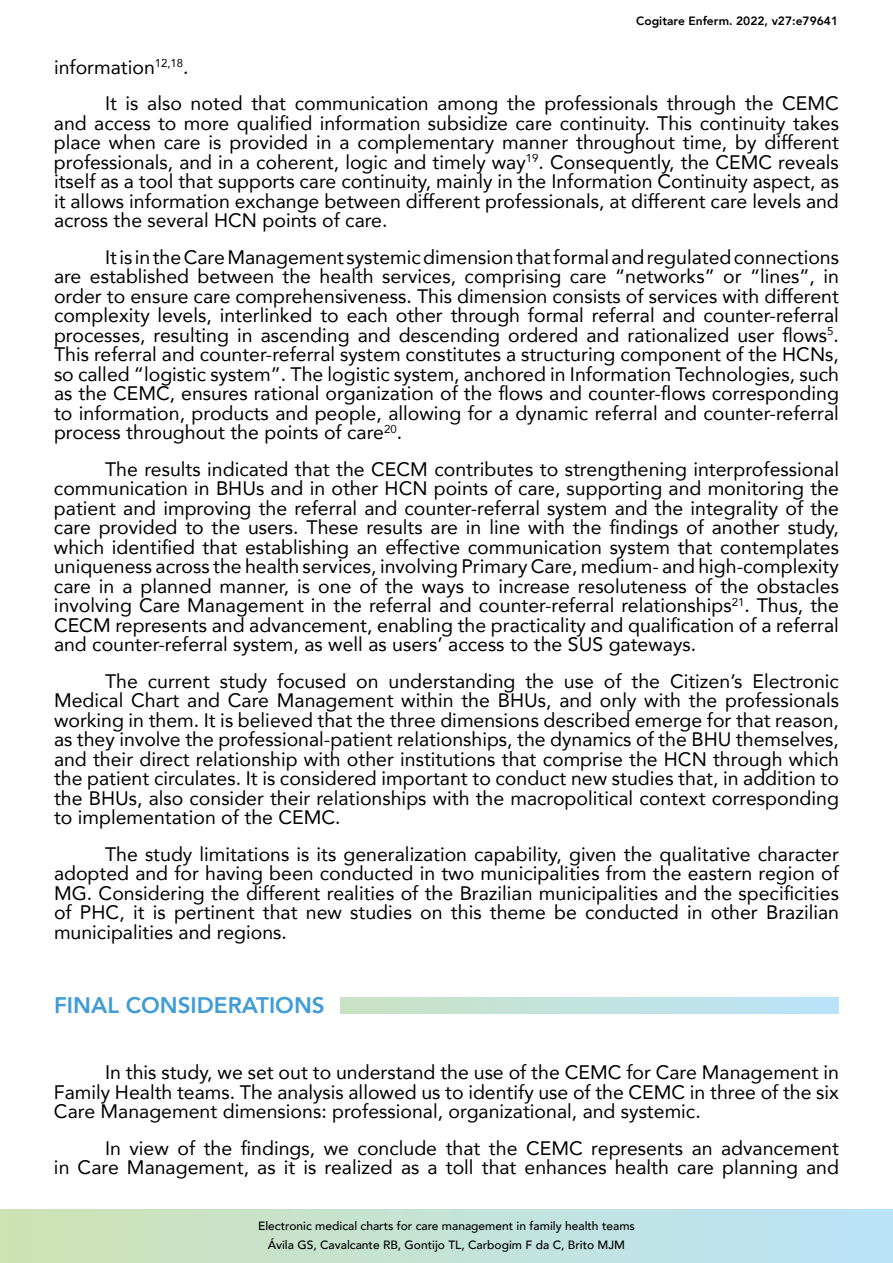
<style>
.page{position:relative;width:893px;height:1263px;background:#fff}
.page>*{position:absolute;margin:0;border:0;box-sizing:border-box;transform-origin:0 0}
.t1{font:800 22.5px "Avenir";color:#409cd4}
.t2{font:19.5px/19.5px "Avenir";color:#000;text-align:justify}
.t3{font:500 12px/18.6px "Avenir";color:#000;text-align:center}
.t4{font:800 12px "Avenir";color:#000}
</style>
<div class="page">
<svg style="left:0;top:1209px;width:893px;height:54px;background:#c4e2d6"></svg>
<div style="left:340px;top:997px;width:499px;height:16px;background:linear-gradient(to right,#cae2c4,#bae3fb)"></div>
<p class="t4" style="left:636px;top:12px;width:203px">Cogitare Enferm. 2022, v27:e79641</p>
<p class="t2" style="left:105px;top:48px;width:735px;line-height:36.5px;text-indent:-51px">information<sup>12,18</sup>.<br>It is also noted that communication among the professionals through the CEMC</p>
<p class="t2" style="left:54px;top:112px;width:786px">and access to more qualified information subsidize care continuity. This continuity takes place when care is provided in a complementary manner throughout time, by different professionals, and in a coherent, logic and timely way<sup>19</sup>. Consequently, the CEMC reveals itself as a tool that supports care continuity, mainly in the Information Continuity aspect, as it allows information exchange between different professionals, at different care levels and across the several HCN points of care.</p>
<p class="t2" style="left:54px;top:246px;width:787px;text-indent:51px">It is in the Care Management systemic dimension that formal and regulated connections are established between the health services, comprising care “networks” or “lines”, in order to ensure care comprehensiveness. This dimension consists of services with different complexity levels, interlinked to each other through formal referral and counter-referral processes, resulting in ascending and descending ordered and rationalized user flows<sup>5</sup>.<br>This referral and counter-referral system constitutes a structuring component of the HCNs, so called “logistic system”. The logistic system, anchored in Information Technologies, such as the CEMC, ensures rational organization of the flows and counter-flows corresponding to information, products and people, allowing for a dynamic referral and counter-referral process throughout the points of care<sup>20</sup>.</p>
<p class="t2" style="left:54px;top:458px;width:786px;text-indent:51px">The results indicated that the CECM contributes to strengthening interprofessional communication in BHUs and in other HCN points of care, supporting and monitoring the patient and improving the referral and counter-referral system and the integrality of the care provided to the users. These results are in line with the findings of another study, which identified that establishing an effective communication system that contemplates uniqueness across the health services, involving Primary Care, medium- and high-complexity care in a planned manner, is one of the ways to increase resoluteness of the obstacles involving Care Management in the referral and counter-referral relationships<sup>21</sup>. Thus, the CECM represents and advancement, enabling the practicality and qualification of a referral and counter-referral system, as well as users’ access to the SUS gateways.</p>
<p class="t2" style="left:54px;top:670px;width:786px;text-indent:51px">The current study focused on understanding the use of the Citizen’s Electronic Medical Chart and Care Management within the BHUs, and only with the professionals working in them. It is believed that the three dimensions described emerge for that reason, as they involve the professional-patient relationships, the dynamics of the BHU themselves, and their direct relationship with other institutions that comprise the HCN through which the patient circulates. It is considered important to conduct new studies that, in addition to the BHUs, also consider their relationships with the macropolitical context corresponding to implementation of the CEMC.</p>
<p class="t2" style="left:54px;top:843px;width:786px;text-indent:51px">The study limitations is its generalization capability, given the qualitative character adopted and for having been conducted in two municipalities from the eastern region of MG. Considering the different realities of the Brazilian municipalities and the specificities of PHC, it is pertinent that new studies on this theme be conducted in other Brazilian municipalities and regions.</p>
<p class="t1" style="left:54px;top:988px;width:272px">FINAL CONSIDERATIONS</p>
<p class="t2" style="left:54px;top:1062px;width:786px;text-indent:51px">In this study, we set out to understand the use of the CEMC for Care Management in Family Health teams. The analysis allowed us to identify use of the CEMC in three of the six Care Management dimensions: professional, organizational, and systemic.</p>
<p class="t2" style="left:54px;top:1138px;width:786px;text-align:right">In view of the findings, we conclude that the CEMC represents an advancement<br>in Care Management, as it is realized as a toll that enhances health care planning and</p>
<p class="t3" style="left:258px;top:1216px;width:378px">Electronic medical charts for care management in family health teams<br>Ávila GS, Cavalcante RB, Gontijo TL, Carbogim F da C, Brito MJM</p>
</div>
